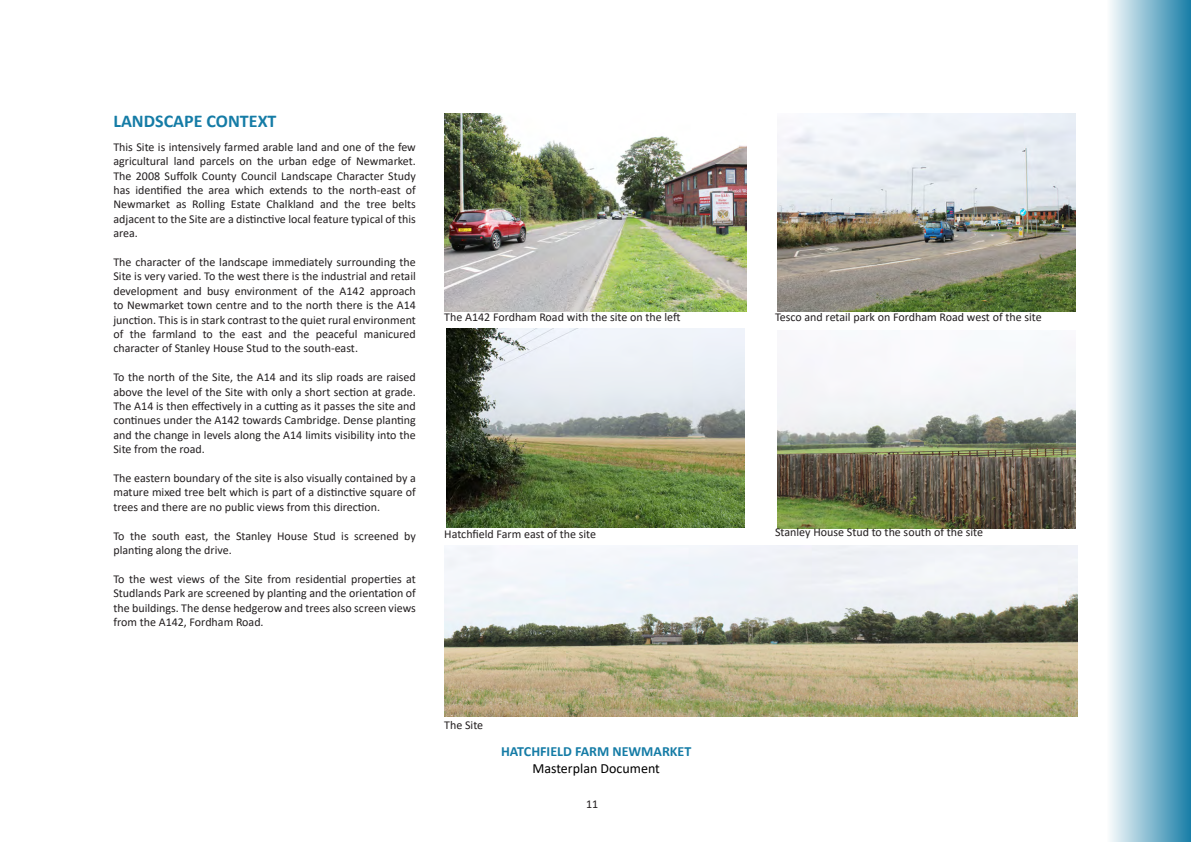
<style>
.page{position:relative;width:1191px;height:842px;background:#fff}
.page>*{position:absolute;margin:0;border:0;box-sizing:border-box;transform-origin:0 0}
.t1{font:700 18px "Calibri";color:#157ca6}
.t2{font:700 14px "Calibri";color:#157ca6}
.t3{font:14px "Calibri";color:#000}
.t4{font:12px/14.4px "Calibri";color:#231f20;text-align:justify}
</style>
<div class="page">
<div style="left:1106px;top:0;width:85px;height:842px;background:linear-gradient(to right,#fefefe,#197ea7)"></div>
<img style="left:444px;top:546px;width:633px;height:171px">
<img style="left:444px;top:113px;width:302px;height:199px">
<img style="left:777px;top:365px;width:298px;height:164px">
<img style="left:446px;top:329px;width:298px;height:198px">
<img style="left:777px;top:113px;width:298px;height:199px">
<p class="t1" style="left:113px;top:108px;width:165px">LANDSCAPE CONTEXT</p>
<p class="t4" style="left:113px;top:139px;width:304px">This Site is intensively farmed arable land and one of the few agricultural land parcels on the urban edge of Newmarket.<br>The 2008 Suffolk County Council Landscape Character Study has identified the area which extends to the north-east of Newmarket as Rolling Estate Chalkland and the tree belts adjacent to the Site are a distinctive local feature typical of this area.</p>
<p class="t4" style="left:113px;top:254px;width:304px">The character of the landscape immediately surrounding the Site is very varied. To the west there is the industrial and retail development and busy environment of the A142 approach to Newmarket town centre and to the north there is the A14 junction. This is in stark contrast to the quiet rural environment of the farmland to the east and the peaceful manicured character of Stanley House Stud to the south-east.</p>
<p class="t4" style="left:113px;top:370px;width:304px">To the north of the Site, the A14 and its slip roads are raised above the level of the Site with only a short section at grade.<br>The A14 is then effectively in a cutting as it passes the site and continues under the A142 towards Cambridge. Dense planting and the change in levels along the A14 limits visibility into the Site from the road.</p>
<p class="t4" style="left:113px;top:470px;width:304px">The eastern boundary of the site is also visually contained by a mature mixed tree belt which is part of a distinctive square of trees and there are no public views from this direction.</p>
<p class="t4" style="left:113px;top:528px;width:304px">To the south east, the Stanley House Stud is screened by planting along the drive.</p>
<p class="t4" style="left:113px;top:571px;width:304px">To the west views of the Site from residential properties at Studlands Park are screened by planting and the orientation of the buildings. The dense hedgerow and trees also screen views from the A142, Fordham Road.</p>
<p class="t4" style="left:444px;top:309px;width:238px">The A142 Fordham Road with the site on the left</p>
<p class="t4" style="left:775px;top:309px;width:268px">Tesco and retail park on Fordham Road west of the site</p>
<p class="t4" style="left:444px;top:526px;width:153px">Hatchfield Farm east of the site</p>
<p class="t4" style="left:775px;top:525px;width:209px">Stanley House Stud to the south of the site</p>
<p class="t4" style="left:444px;top:718px;width:40px">The Site</p>
<p class="t2" style="left:501px;top:741px;width:192px">HATCHFIELD FARM NEWMARKET</p>
<p class="t3" style="left:532px;top:758px;width:129px">Masterplan Document</p>
<p class="t4" style="left:586px;top:797px;width:14px">11</p>
</div>
